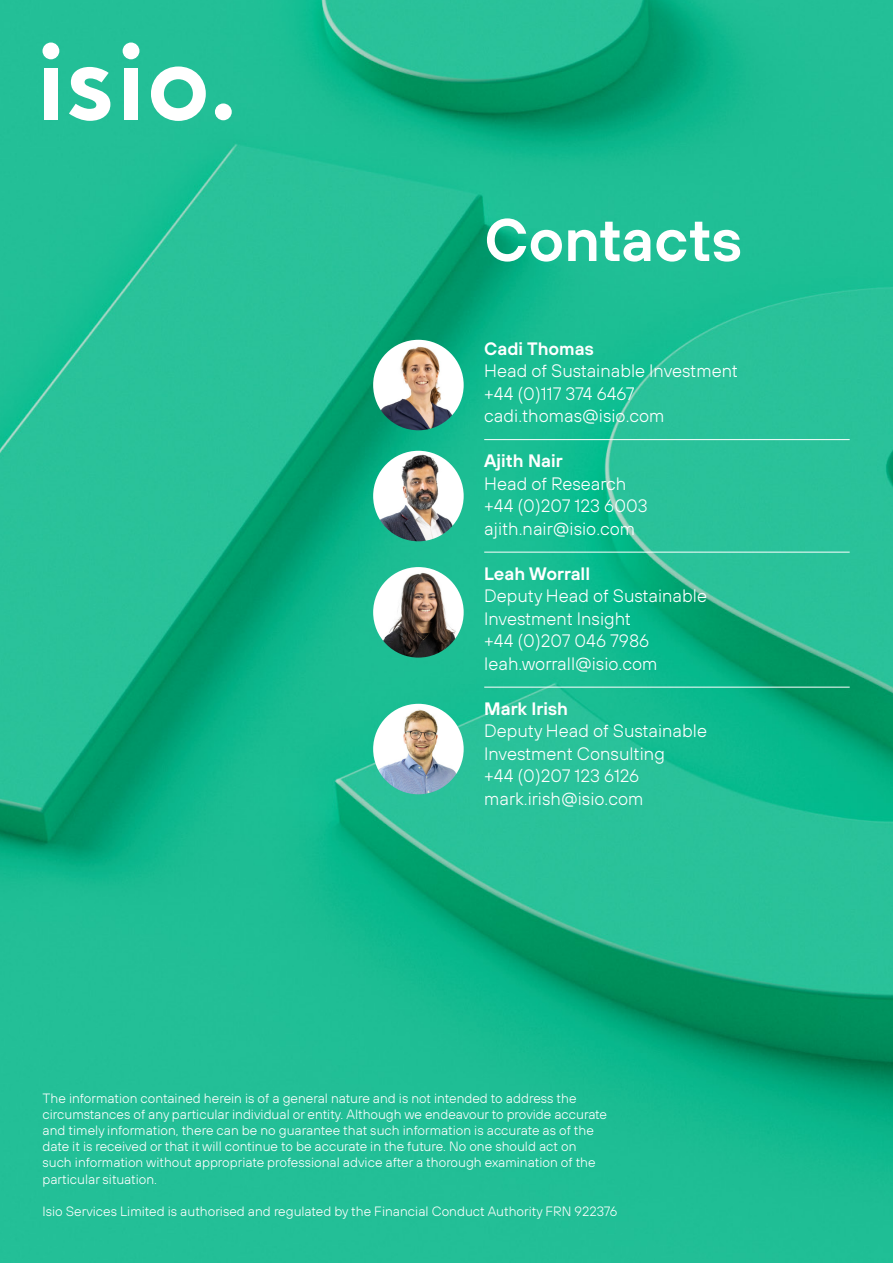
<style>
.page{position:relative;width:893px;height:1263px;background:#fff}
.page>*{position:absolute;margin:0;border:0;box-sizing:border-box;transform-origin:0 0}
.Heading{font:600 60px "TT Hoves";color:#fff}
.Body{font:300 18px/22.5px "TT Hoves";color:#fff}
.Body-2{font:600 18px "TT Hoves";color:#fff}
.t1{font:300 13.5px/16.2px "TT Hoves";color:#fff}
</style>
<div class="page">
<img style="left:0;top:0;width:893px;height:1263px">
<div style="left:44px;top:68px;width:14px;height:51px;background:#fff"></div>
<svg style="left:151px;top:66px;width:55px;height:55px"></svg>
<div style="left:215px;top:103px;width:17px;height:17px;background:#fff;border-radius:50%"></div>
<div style="left:124px;top:68px;width:14px;height:51px;background:#fff"></div>
<svg style="left:69px;top:67px;width:41px;height:54px"></svg>
<div style="left:123px;top:43px;width:16px;height:16px;background:#fff;border-radius:50%"></div>
<div style="left:43px;top:43px;width:16px;height:16px;background:#fff;border-radius:50%"></div>
<hr style="left:484px;top:439px;width:366px;height:1px;background:#fff">
<hr style="left:484px;top:552px;width:366px;height:1px;background:#fff">
<hr style="left:484px;top:687px;width:366px;height:1px;background:#fff">
<img style="left:373px;top:340px;width:91px;height:90px;border-radius:45px">
<img style="left:373px;top:451px;width:91px;height:90px;border-radius:45px">
<img style="left:373px;top:567px;width:91px;height:91px;border-radius:45px">
<img style="left:373px;top:704px;width:91px;height:90px;border-radius:45px">
<p class="Heading" style="left:484px;top:200px;width:259px">Contacts</p>
<p class="Body-2" style="left:484px;top:337px;width:111px">Cadi Thomas</p>
<p class="Body" style="left:484px;top:360px;width:255px">Head of Sustainable Investment</p>
<p class="Body" style="left:484px;top:382px;width:152px">+44 (0)117 374 6467</p>
<p class="Body" style="left:484px;top:405px;width:182px">cadi.thomas@isio.com</p>
<p class="Body-2" style="left:484px;top:449px;width:80px">Ajith Nair</p>
<p class="Body" style="left:484px;top:472px;width:144px">Head of Research</p>
<p class="Body" style="left:484px;top:495px;width:165px">+44 (0)207 123 6003</p>
<p class="Body" style="left:484px;top:517px;width:153px">ajith.nair@isio.com</p>
<p class="Body-2" style="left:484px;top:562px;width:107px">Leah Worrall</p>
<p class="Body" style="left:484px;top:585px;width:224px">Deputy Head of Sustainable<br>Investment Insight</p>
<p class="Body" style="left:484px;top:630px;width:167px">+44 (0)207 046 7986</p>
<p class="Body" style="left:484px;top:652px;width:175px">leah.worrall@isio.com</p>
<p class="Body-2" style="left:484px;top:697px;width:85px">Mark Irish</p>
<p class="Body" style="left:484px;top:720px;width:224px">Deputy Head of Sustainable<br>Investment Consulting</p>
<p class="Body" style="left:484px;top:765px;width:156px">+44 (0)207 123 6126</p>
<p class="Body" style="left:484px;top:787px;width:161px">mark.irish@isio.com</p>
<p class="t1" style="left:43px;top:1089px;width:566px">The information contained herein is of a general nature and is not intended to address the circumstances of any particular individual or entity. Although we endeavour to provide accurate and timely information, there can be no guarantee that such information is accurate as of the date it is received or that it will continue to be accurate in the future. No one should act on such information without appropriate professional advice after a thorough examination of the particular situation.</p>
<p class="t1" style="left:43px;top:1203px;width:576px">Isio Services Limited is authorised and regulated by the Financial Conduct Authority FRN 922376</p>
</div>
